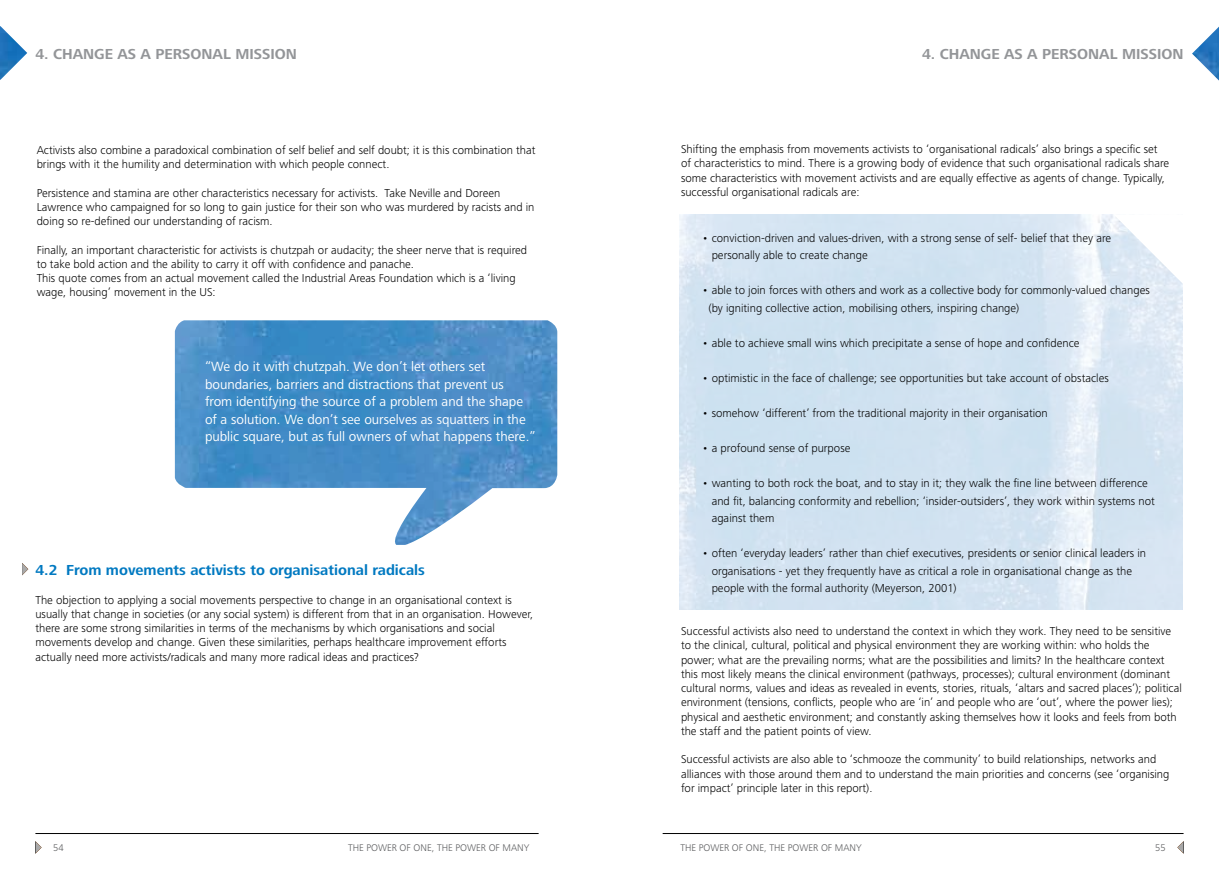
<style>
.page{position:relative;width:1219px;height:869px;background:#fff}
.page>*{position:absolute;margin:0;border:0;box-sizing:border-box;transform-origin:0 0}
.t1{font:700 15px "Frutiger Next LT";color:#939598}
.t2{font:700 15px "Frutiger Next LT";color:#0079c1}
.t3{font:13.75px/17.5px "Frutiger Next LT";color:#fff}
.t4{font:300 11.88px/14.2px "Frutiger Next LT";color:#000}
.t5{font:300 10px "Frutiger Next LT";color:#58595b}
</style>
<div class="page">
<hr style="left:35px;top:832px;width:504px;height:1px;background:#000">
<svg style="left:35px;top:841px;width:7px;height:12px"></svg>
<img style="left:0;top:26px;width:27px;height:54px">
<hr style="left:663px;top:832px;width:520px;height:1px;background:#000">
<svg style="left:1177px;top:842px;width:6px;height:11px"></svg>
<img style="left:1192px;top:27px;width:27px;height:53px">
<img style="left:175px;top:320px;width:382px;height:224px">
<svg style="left:22px;top:563px;width:6px;height:12px"></svg>
<svg style="left:1113px;top:214px;width:70px;height:70px"></svg>
<p class="t1" style="left:35px;top:45px;width:263px">4. CHANGE AS A PERSONAL MISSION</p>
<p class="t1" style="left:922px;top:45px;width:263px">4. CHANGE AS A PERSONAL MISSION</p>
<p class="t4" style="left:37px;top:143px;width:500px">Activists also combine a paradoxical combination of self belief and self doubt; it is this combination that brings with it the humility and determination with which people connect.</p>
<p class="t4" style="left:37px;top:185px;width:499px">Persistence and stamina are other characteristics necessary for activists. Take Neville and Doreen<br>Lawrence who campaigned for so long to gain justice for their son who was murdered by racists and in doing so re-defined our understanding of racism.</p>
<p class="t4" style="left:37px;top:242px;width:492px">Finally, an important characteristic for activists is chutzpah or audacity; the sheer nerve that is required to take bold action and the ability to carry it off with confidence and panache.<br>This quote comes from an actual movement called the Industrial Areas Foundation which is a ‘living wage, housing’ movement in the US:</p>
<p class="t3" style="left:205px;top:357px;width:332px">“We do it with chutzpah. We don’t let others set boundaries, barriers and distractions that prevent us<br>from identifying the source of a problem and the shape of a solution. We don’t see ourselves as squatters in the public square, but as full owners of what happens there.”</p>
<p class="t2" style="left:35px;top:561px;width:391px">4.2 From movements activists to organisational radicals</p>
<p class="t4" style="left:35px;top:592px;width:499px">The objection to applying a social movements perspective to change in an organisational context is usually that change in societies (or any social system) is different from that in an organisation. However, there are some strong similarities in terms of the mechanisms by which organisations and social movements develop and change. Given these similarities, perhaps healthcare improvement efforts actually need more activists/radicals and many more radical ideas and practices?</p>
<p class="t4" style="left:681px;top:142px;width:490px">Shifting the emphasis from movements activists to ‘organisational radicals’ also brings a specific set of characteristics to mind. There is a growing body of evidence that such organisational radicals share some characteristics with movement activists and are equally effective as agents of change. Typically, successful organisational radicals are:</p>
<p class="t4" style="left:712px;top:229px;width:401px;line-height:17.5px;text-indent:-9px">• conviction-driven and values-driven, with a strong sense of self- belief that they are personally able to create change</p>
<p class="t4" style="left:708px;top:282px;width:443px;line-height:17.5px;text-indent:-6px">• able to join forces with others and work as a collective body for commonly-valued changes (by igniting collective action, mobilising others, inspiring change)</p>
<p class="t4" style="left:702px;top:336px;width:379px">• able to achieve small wins which precipitate a sense of hope and confidence</p>
<p class="t4" style="left:702px;top:371px;width:408px">• optimistic in the face of challenge; see opportunities but take account of obstacles</p>
<p class="t4" style="left:702px;top:406px;width:347px">• somehow ‘different’ from the traditional majority in their organisation</p>
<p class="t4" style="left:702px;top:441px;width:150px">• a profound sense of purpose</p>
<p class="t4" style="left:712px;top:474px;width:445px;line-height:17.5px;text-indent:-9px">• wanting to both rock the boat, and to stay in it; they walk the fine line between difference and fit, balancing conformity and rebellion; ‘insider-outsiders’, they work within systems not against them</p>
<p class="t4" style="left:712px;top:544px;width:436px;line-height:17.5px;text-indent:-9px">• often ‘everyday leaders’ rather than chief executives, presidents or senior clinical leaders in organisations - yet they frequently have as critical a role in organisational change as the people with the formal authority (Meyerson, 2001)</p>
<p class="t4" style="left:681px;top:623px;width:502px">Successful activists also need to understand the context in which they work. They need to be sensitive to the clinical, cultural, political and physical environment they are working within: who holds the power; what are the prevailing norms; what are the possibilities and limits? In the healthcare context this most likely means the clinical environment (pathways, processes); cultural environment (dominant cultural norms, values and ideas as revealed in events, stories, rituals, ‘altars and sacred places’); political environment (tensions, conflicts, people who are ‘in’ and people who are ‘out’, where the power lies); physical and aesthetic environment; and constantly asking themselves how it looks and feels from both the staff and the patient points of view.</p>
<p class="t4" style="left:681px;top:752px;width:490px">Successful activists are also able to ‘schmooze the community’ to build relationships, networks and alliances with those around them and to understand the main priorities and concerns (see ‘organising for impact’ principle later in this report).</p>
<p class="t5" style="left:53px;top:841px;width:12px">54</p>
<p class="t5" style="left:348px;top:841px;width:183px">THE POWER OF ONE, THE POWER OF MANY</p>
<p class="t5" style="left:680px;top:841px;width:183px">THE POWER OF ONE, THE POWER OF MANY</p>
<p class="t5" style="left:1155px;top:841px;width:12px">55</p>
</div>
